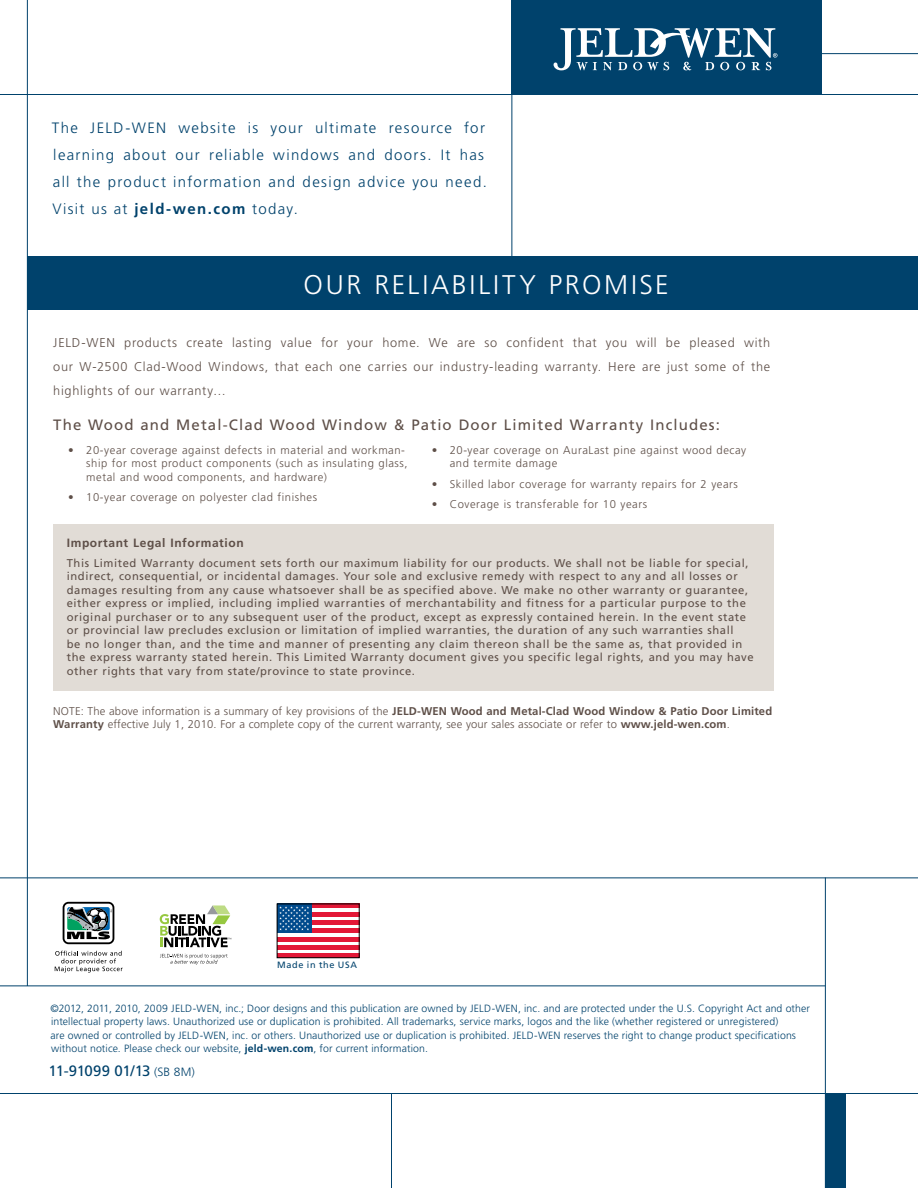
<style>
.page{position:relative;width:918px;height:1188px;background:#fff}
.page>*{position:absolute;margin:0;border:0;box-sizing:border-box;transform-origin:0 0}
.t1{font:300 27px "Frutiger LT Std";letter-spacing:.1em;color:#fff}
.t2{font:300 15px/27px "Frutiger LT Std";letter-spacing:.09em;color:#00426c}
.t3{font:15px "Frutiger LT Std";letter-spacing:.075em;color:#5e4f48}
.t4{font:15px "Frutiger LT Std";letter-spacing:-.025em;color:#00426c}
.t5{font:300 12.75px/24px "Frutiger LT Std";letter-spacing:.055em;color:#5e4f48;text-align:justify}
.t6{font:700 12px "Frutiger LT Std";letter-spacing:.05em;color:#5e4f48}
.t7{font:11.25px/13.5px "Frutiger LT Std";letter-spacing:.05em;color:#5e4f48}
.t8{font:300 11.25px/13.5px "Frutiger LT Std";letter-spacing:.05em;color:#5e4f48}
.t9{font:300 11.25px/13.5px "Frutiger LT Std";letter-spacing:.015em;color:#5e4f48}
.t10{font:300 10.5px/13.5px "Frutiger LT Std";letter-spacing:.01em;color:#00426c}
.t11{font:9.15px "Frutiger LT Std";letter-spacing:.07em;color:#00426c}
.s1{font-weight:700}
.s2{font-weight:300;font-size:12px}
</style>
<div class="page">
<div style="left:512px;top:0;width:310px;height:94px;background:#00426c"></div>
<div style="left:825px;top:1094px;width:21px;height:94px;background:#00426c"></div>
<hr style="left:0;top:94px;width:918px;height:1px;background:#00426c">
<hr style="left:391px;top:1094px;width:1px;height:94px;background:#00426c">
<hr style="left:820px;top:53px;width:98px;height:1px;background:#00426c">
<hr style="left:0;top:1093px;width:918px;height:1px;background:#00426c">
<hr style="left:0;top:878px;width:918px;height:1px;background:#00426c">
<hr style="left:512px;top:94px;width:1px;height:163px;background:#00426c">
<hr style="left:0;top:986px;width:825px;height:1px;background:#00426c">
<hr style="left:825px;top:878px;width:1px;height:310px;background:#00426c">
<hr style="left:27px;top:0;width:1px;height:986px;background:#00426c">
<svg style="left:554px;top:28px;width:223px;height:42px"></svg>
<svg style="left:160px;top:905px;width:71px;height:42px"></svg>
<svg style="left:160px;top:954px;width:68px;height:11px"></svg>
<svg style="left:55px;top:951px;width:68px;height:22px"></svg>
<svg style="left:63px;top:902px;width:51px;height:42px"></svg>
<svg style="left:279px;top:908px;width:78px;height:46px"></svg>
<hr style="left:277px;top:954px;width:82px;height:4px;background:#e31837">
<hr style="left:277px;top:945px;width:82px;height:4px;background:#e31837">
<hr style="left:277px;top:937px;width:82px;height:4px;background:#e31837">
<hr style="left:277px;top:929px;width:82px;height:4px;background:#e31837">
<div style="left:277px;top:920px;width:82px;height:5px;background:#e31837"></div>
<hr style="left:277px;top:912px;width:82px;height:4px;background:#e31837">
<hr style="left:277px;top:904px;width:82px;height:4px;background:#e31837">
<div style="left:277px;top:904px;width:34px;height:29px;background:#004b8d"></div>
<svg style="left:279px;top:906px;width:30px;height:24px"></svg>
<div style="left:277px;top:904px;width:82px;height:54px;border:1px solid #000"></div>
<div style="left:27px;top:256px;width:891px;height:54px;background:#00426c"></div>
<div style="left:53px;top:524px;width:721px;height:167px;background:#e1dcd6"></div>
<h2 class="t2" style="left:52px;top:114px;width:437px">The JELD-WEN website is your ultimate resource for learning about our reliable windows and doors. It has all the product information and design advice you need.<br>Visit us at <span class="s1">jeld-wen.com</span> today.</h2>
<h1 class="t1" style="left:304px;top:269px;width:86px">Our Reliabilit</h1>
<h1 class="t1" style="left:519px;top:269px;width:147px">y Promise</h1>
<p class="t5" style="left:53px;top:331px;width:719px">JELD-WEN products create lasting value for your home. We are so confident that you will be pleased with our W-2500 Clad-Wood Windows, that each one carries our industry-leading warranty. Here are just some of the highlights of our warranty…</p>
<h2 class="t3" style="left:53px;top:416px;width:668px">The Wood and Metal-Clad Wood Window &amp; Patio Door Limited Warranty Includes:</h2>
<p class="t8" style="left:86px;top:443px;width:323px;text-indent:-18px">• 20-year coverage against defects in material and workman&shy;ship for most product components (such as insulating glass, metal and wood components, and hardware)</p>
<p class="t8" style="left:68px;top:491px;width:250px">• 10-year coverage on polyester clad finishes</p>
<p class="t8" style="left:450px;top:443px;width:298px;text-indent:-18px">• 20-year coverage on AuraLast pine against wood decay and termite damage</p>
<p class="t8" style="left:432px;top:477px;width:308px">• Skilled labor coverage for warranty repairs for 2 years</p>
<p class="t8" style="left:432px;top:497px;width:217px">• Coverage is transferable for 10 years</p>
<p class="t6" style="left:67px;top:535px;width:178px">Important Legal Information</p>
<p class="t7" style="left:67px;top:556px;width:688px">This Limited Warranty document sets forth our maximum liability for our products. We shall not be liable for special, indirect, consequential, or incidental damages. Your sole and exclusive remedy with respect to any and all losses or damages resulting from any cause whatsoever shall be as specified above. We make no other warranty or guarantee, either express or implied, including implied warranties of merchantability and fitness for a particular purpose to the original purchaser or to any subsequent user of the product, except as expressly contained herein. In the event state or provincial law precludes exclusion or limitation of implied warranties, the duration of any such warranties shall<br>be no longer than, and the time and manner of presenting any claim thereon shall be the same as, that provided in the express warranty stated herein. This Limited Warranty document gives you specific legal rights, and you may have other rights that vary from state/province to state province.</p>
<p class="t9" style="left:53px;top:704px;width:720px">NOTE: The above information is a summary of key provisions of the <span class="s1">JELD-WEN Wood and Metal-Clad Wood Window &amp; Patio Door Limited<br>Warranty</span> effective July 1, 2010. For a complete copy of the current warranty, see your sales associate or refer to <span class="s1">www.jeld-wen.com</span>.</p>
<p class="t11" style="left:277px;top:960px;width:81px">Made in the USA</p>
<p class="t10" style="left:50px;top:1002px;width:761px">©2012, 2011, 2010, 2009 JELD-WEN, inc.; Door designs and this publication are owned by JELD-WEN, inc. and are protected under the U.S. Copyright Act and other intellectual property laws. U nauthorized use or duplication is prohibited. All trademarks, service marks, logos and the like (whether registered or unregistered)<br>are owned or controlled by JELD-WEN, inc. or others. U nauthorized use or duplication is prohibited. JELD-WEN reserves the right to change product specifications without notice. Please check our website, <span class="s1">jeld-wen.com</span>, for current information.</p>
<h2 class="t4" style="left:49px;top:1062px;width:148px">11-91099 01/13 <span class="s2">(SB 8M)</span></h2>
</div>
